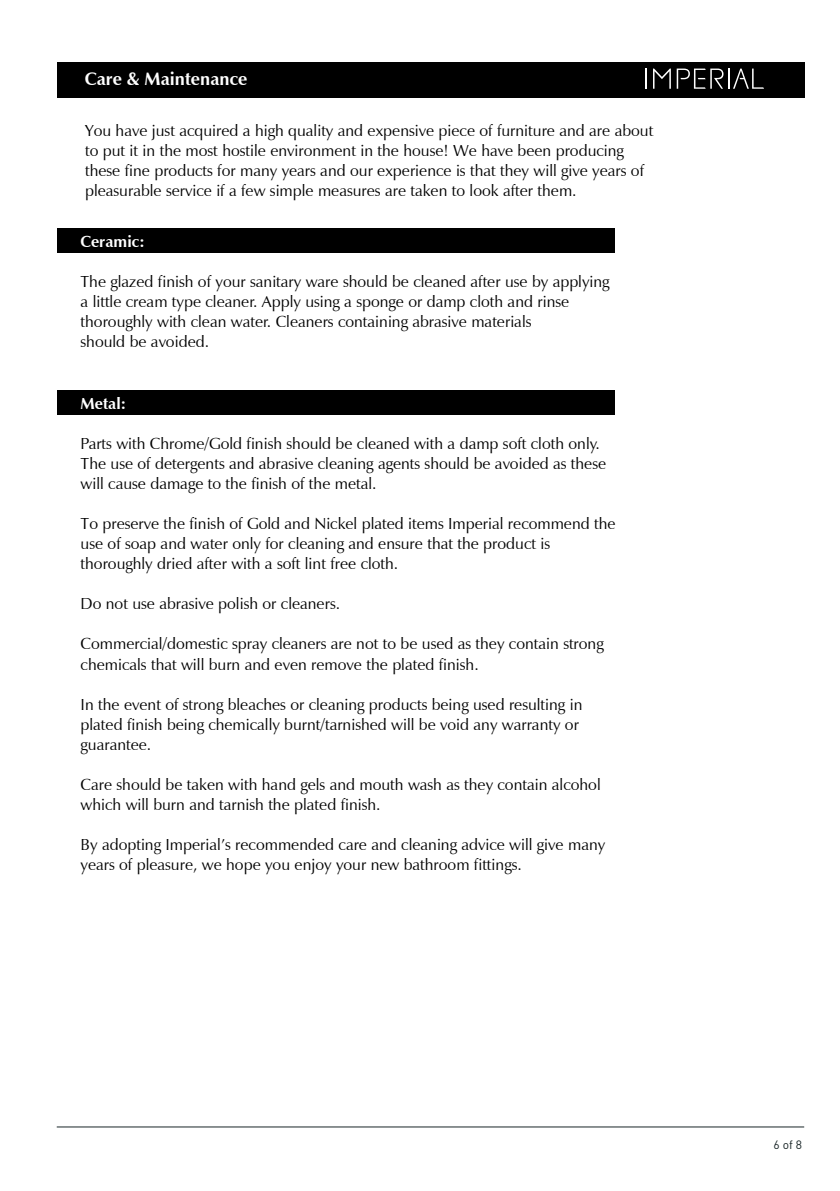
<style>
.page{position:relative;width:840px;height:1191px;background:#fff}
.page>*{position:absolute;margin:0;border:0;box-sizing:border-box;transform-origin:0 0}
.t1{font:700 18px "Zapf Humanist 601 BT";color:#fff}
.t2{font:16px/20px "Zapf Humanist 601 BT";color:#000}
.t3{font:700 16px "Zapf Humanist 601 BT";color:#fff}
.t4{font:12px "DIN";color:#1a2628}
</style>
<div class="page">
<hr style="left:57px;top:1126px;width:746px;height:1px;background:#1a2628">
<div style="left:57px;top:228px;width:557px;height:25px;background:#000"></div>
<div style="left:57px;top:390px;width:557px;height:25px;background:#000"></div>
<div style="left:57px;top:62px;width:746px;height:35px;background:#000"></div>
<svg style="left:645px;top:69px;width:1px;height:20px"></svg>
<svg style="left:653px;top:69px;width:17px;height:20px"></svg>
<hr style="left:727px;top:69px;width:2px;height:20px;background:#fff">
<svg style="left:676px;top:69px;width:47px;height:20px"></svg>
<svg style="left:733px;top:69px;width:30px;height:20px"></svg>
<p class="t1" style="left:85px;top:67px;width:164px">Care &amp; Maintenance</p>
<p class="t2" style="left:85px;top:121px;width:569px">You have just acquired a high quality and expensive piece of furniture and are about to put it in the most hostile environment in the house! We have been producing these fine products for many years and our experience is that they will give years of pleasurable service if a few simple measures are taken to look after them.</p>
<p class="t3" style="left:81px;top:232px;width:65px">Ceramic:</p>
<p class="t2" style="left:81px;top:272px;width:530px">The glazed finish of your sanitary ware should be cleaned after use by applying a little cream type cleaner. Apply using a sponge or damp cloth and rinse thoroughly with clean water. Cleaners containing abrasive materials<br>should be avoided.</p>
<p class="t3" style="left:81px;top:394px;width:47px">Metal:</p>
<p class="t2" style="left:81px;top:434px;width:527px">Parts with Chrome/Gold finish should be cleaned with a damp soft cloth only.<br>The use of detergents and abrasive cleaning agents should be avoided as these will cause damage to the finish of the metal.</p>
<p class="t2" style="left:81px;top:514px;width:536px">To preserve the finish of Gold and Nickel plated items Imperial recommend the use of soap and water only for cleaning and ensure that the product is thoroughly dried after with a soft lint free cloth.</p>
<p class="t2" style="left:81px;top:594px;width:261px">Do not use abrasive polish or cleaners.</p>
<p class="t2" style="left:81px;top:634px;width:524px">Commercial/domestic spray cleaners are not to be used as they contain strong chemicals that will burn and even remove the plated finish.</p>
<p class="t2" style="left:81px;top:694px;width:503px">In the event of strong bleaches or cleaning products being used resulting in plated finish being chemically burnt/tarnished will be void any warranty or guarantee.</p>
<p class="t2" style="left:81px;top:774px;width:521px">Care should be taken with hand gels and mouth wash as they contain alcohol which will burn and tarnish the plated finish.</p>
<p class="t2" style="left:81px;top:834px;width:526px">By adopting Imperial’s recommended care and cleaning advice will give many years of pleasure, we hope you enjoy your new bathroom fittings.</p>
<p class="t4" style="left:773px;top:1137px;width:30px">6 of 8</p>
</div>
